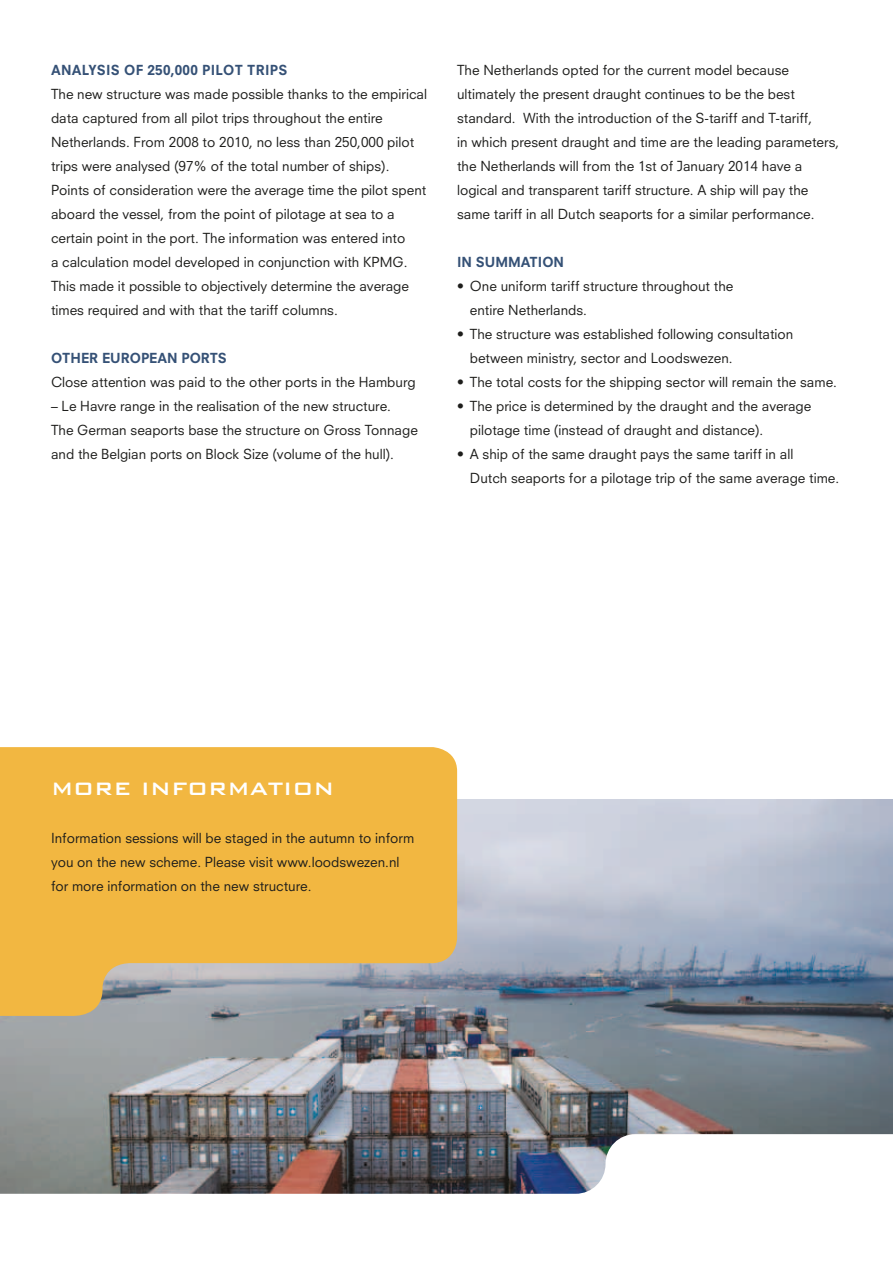
<style>
.page{position:relative;width:893px;height:1263px;background:#fff}
.page>*{position:absolute;margin:0;border:0;box-sizing:border-box;transform-origin:0 0}
.t1{font:500 24px "Bank Gothic";color:#fff}
.t2{font:13.5px/24px "Neuzeit SLT Std";color:#1d1d1b}
.t3{font:800 13.5px "Neuzeit SLT Std";color:#355176}
.t4{font:800 13.5px "Neuzeit SLT Std";letter-spacing:.02em;color:#355176}
</style>
<div class="page">
<img style="left:0;top:799px;width:893px;height:335px">
<svg style="left:0;top:747px;width:457px;height:270px;background:#e4b352"></svg>
<img style="left:0;top:1134px;width:893px;height:60px">
<p class="t4" style="left:51px;top:62px;width:238px">ANALYSIS OF 250,000 PILOT TRIPS</p>
<p class="t2" style="left:51px;top:82px;width:378px">The new structure was made possible thanks to the empirical data captured from all pilot trips throughout the entire Netherlands. From 2008 to 2010, no less than 250,000 pilot trips were analysed (97% of the total number of ships).<br>Points of consideration were the average time the pilot spent aboard the vessel, from the point of pilotage at sea to a certain point in the port. The information was entered into<br>a calculation model developed in conjunction with KPMG.<br>This made it possible to objectively determine the average times required and with that the tariff columns.</p>
<p class="t3" style="left:51px;top:350px;width:177px">OTHER EUROPEAN PORTS</p>
<p class="t2" style="left:51px;top:370px;width:366px">Close attention was paid to the other ports in the Hamburg</p>
<p class="t2" style="left:51px;top:394px;width:368px">– Le Havre range in the realisation of the new structure.<br>The German seaports base the structure on Gross Tonnage and the Belgian ports on Block Size (volume of the hull).</p>
<p class="t2" style="left:457px;top:58px;width:384px">The Netherlands opted for the current model because ultimately the present draught continues to be the best standard. With the introduction of the S-tariff and T-tariff,<br>in which present draught and time are the leading parameters, the Netherlands will from the 1st of January 2014 have a logical and transparent tariff structure. A ship will pay the same tariff in all Dutch seaports for a similar performance.</p>
<p class="t3" style="left:457px;top:254px;width:108px">IN SUMMATION</p>
<p class="t2" style="left:470px;top:274px;width:265px;text-indent:-13px">• One uniform tariff structure throughout the entire Netherlands.</p>
<p class="t2" style="left:470px;top:322px;width:325px;text-indent:-13px">• The structure was established following consultation between ministry, sector and Loodswezen.</p>
<p class="t2" style="left:457px;top:370px;width:381px">• The total costs for the shipping sector will remain the same.</p>
<p class="t2" style="left:470px;top:394px;width:343px;text-indent:-13px">• The price is determined by the draught and the average pilotage time (instead of draught and distance).</p>
<p class="t2" style="left:470px;top:442px;width:371px;text-indent:-13px">• A ship of the same draught pays the same tariff in all<br>Dutch seaports for a pilotage trip of the same average time.</p>
<h1 class="t1" style="left:51px;top:770px;width:285px">MORE INFORMATION</h1>
<p class="t2" style="left:51px;top:826px;width:365px">Information sessions will be staged in the autumn to inform you on the new scheme. Please visit www.loodswezen.nl for more information on the new structure.</p>
</div>
